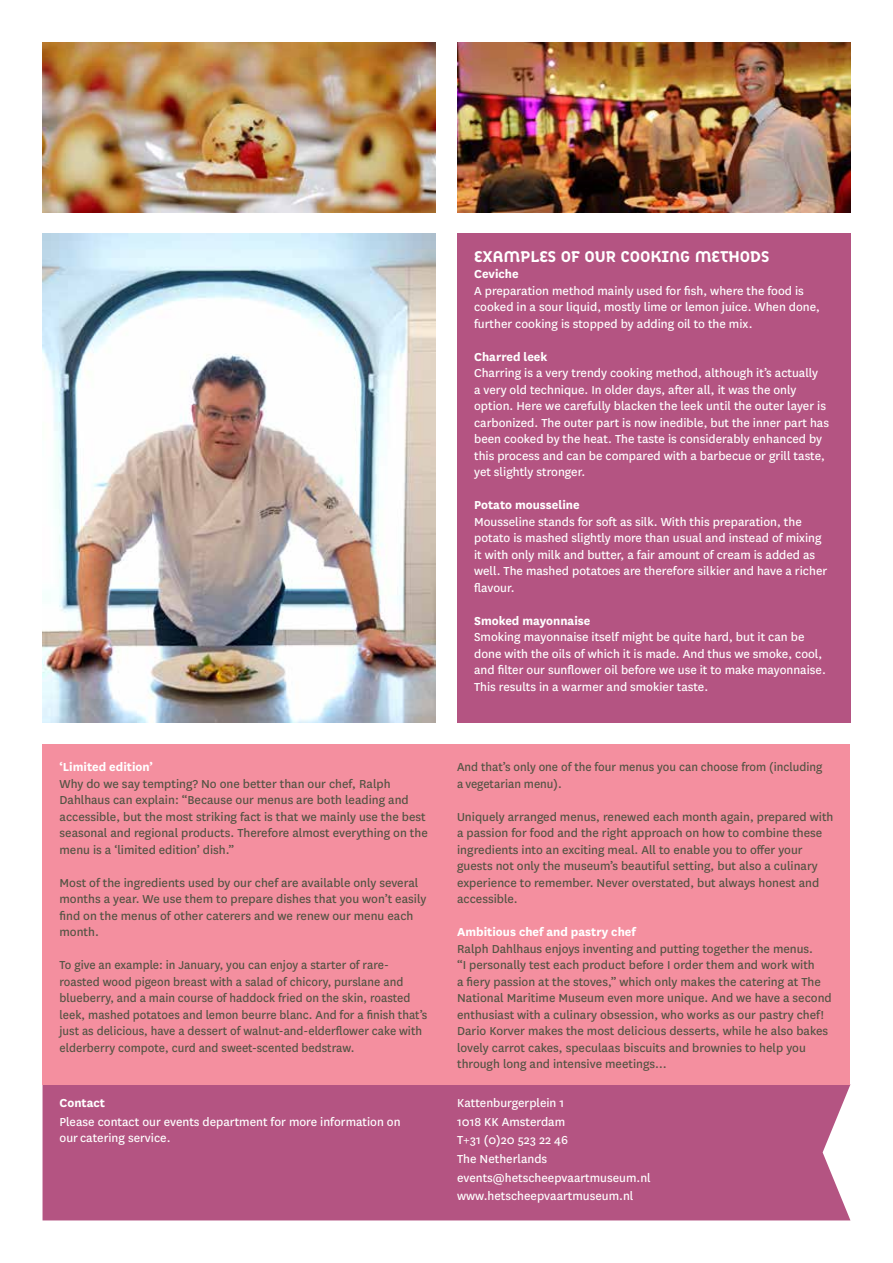
<style>
.page{position:relative;width:893px;height:1263px;background:#fff}
.page>*{position:absolute;margin:0;border:0;box-sizing:border-box;transform-origin:0 0}
.t1{font:15px "HSM 01";color:#fff}
.t2{font:13.5px/16.5px "National";color:#525343}
.t3{font:13.5px/16.5px "National";color:#fff}
.t4{font:700 13.5px "National";color:#fff}
</style>
<div class="page">
<img style="left:43px;top:234px;width:393px;height:489px">
<div style="left:43px;top:1084px;width:807px;height:136px;background:#b45482"></div>
<img style="left:43px;top:43px;width:393px;height:170px">
<img style="left:457px;top:43px;width:393px;height:170px">
<div style="left:43px;top:744px;width:807px;height:340px;background:#f48f9f"></div>
<div style="left:457px;top:234px;width:393px;height:489px;background:#b45482"></div>
<p class="t4" style="left:60px;top:758px;width:95px">‘Limited edition’</p>
<p class="t2" style="left:60px;top:775px;width:370px">Why do we say tempting? No one better than our chef, Ralph Dahlhaus can explain: “Because our menus are both leading and accessible, but the most striking fact is that we mainly use the best seasonal and regional products. Therefore almost everything on the menu is a ‘limited edition’ dish.”</p>
<p class="t2" style="left:60px;top:874px;width:368px">Most of the ingredients used by our chef are available only several months a year. We use them to prepare dishes that you won’t easily find on the menus of other caterers and we renew our menu each month.</p>
<p class="t2" style="left:60px;top:956px;width:369px">To give an example: in January, you can enjoy a starter of rare&shy;roasted wood pigeon breast with a salad of chicory, purslane and blueberry, and a main course of haddock fried on the skin, roasted leek, mashed potatoes and lemon beurre blanc. And for a finish that’s just as delicious, have a dessert of walnut-and-elderflower cake with elderberry compote, curd and sweet-scented bedstraw.</p>
<p class="t1" style="left:474px;top:247px;width:297px">EXAMPLES OF OUR COOKING METHODS</p>
<p class="t4" style="left:474px;top:264px;width:46px">Ceviche</p>
<p class="t3" style="left:474px;top:282px;width:347px">A preparation method mainly used for fish, where the food is cooked in a sour liquid, mostly lime or lemon juice. When done, further cooking is stopped by adding oil to the mix.</p>
<p class="t4" style="left:474px;top:347px;width:75px">Charred leek</p>
<p class="t3" style="left:474px;top:364px;width:356px">Charring is a very trendy cooking method, although it’s actually<br>a very old technique. In older days, after all, it was the only option. Here we carefully blacken the leek until the outer layer is carbonized. The outer part is now inedible, but the inner part has been cooked by the heat. The taste is considerably enhanced by this process and can be compared with a barbecue or grill taste, yet slightly stronger.</p>
<p class="t4" style="left:474px;top:495px;width:107px">Potato mousseline</p>
<p class="t3" style="left:474px;top:513px;width:355px">Mousseline stands for soft as silk. With this preparation, the potato is mashed slightly more than usual and instead of mixing it with only milk and butter, a fair amount of cream is added as well. The mashed potatoes are therefore silkier and have a richer flavour.</p>
<p class="t4" style="left:474px;top:611px;width:118px">Smoked mayonnaise</p>
<p class="t3" style="left:474px;top:628px;width:353px">Smoking mayonnaise itself might be quite hard, but it can be done with the oils of which it is made. And thus we smoke, cool, and filter our sunflower oil before we use it to make mayonnaise.<br>This results in a warmer and smokier taste.</p>
<p class="t2" style="left:457px;top:758px;width:367px">And that’s only one of the four menus you can choose from (including a vegetarian menu).</p>
<p class="t2" style="left:457px;top:808px;width:378px">Uniquely arranged menus, renewed each month again, prepared with a passion for food and the right approach on how to combine these ingredients into an exciting meal. All to enable you to offer your guests not only the museum’s beautiful setting, but also a culinary experience to remember. Never overstated, but always honest and accessible.</p>
<p class="t4" style="left:457px;top:922px;width:180px">Ambitious chef and pastry chef</p>
<p class="t2" style="left:457px;top:940px;width:376px">Ralph Dahlhaus enjoys inventing and putting together the menus.<br>“I personally test each product before I order them and work with<br>a fiery passion at the stoves,” which only makes the catering at The National Maritime Museum even more unique. And we have a second enthusiast with a culinary obsession, who works as our pastry chef!<br>Dario Korver makes the most delicious desserts, while he also bakes lovely carrot cakes, speculaas biscuits and brownies to help you through long and intensive meetings…</p>
<p class="t4" style="left:60px;top:1093px;width:47px">Contact</p>
<p class="t3" style="left:457px;top:1094px;width:109px">Kattenburgerplein 1</p>
<p class="t3" style="left:60px;top:1113px;width:343px">Please contact our events department for more information on our catering service.</p>
<p class="t3" style="left:457px;top:1112px;width:195px;line-height:18.6px">1018 KK Amsterdam<br>T+31 (0)20 523 22 46<br>The Netherlands events@hetscheepvaartmuseum.nl www.hetscheepvaartmuseum.nl</p>
</div>
